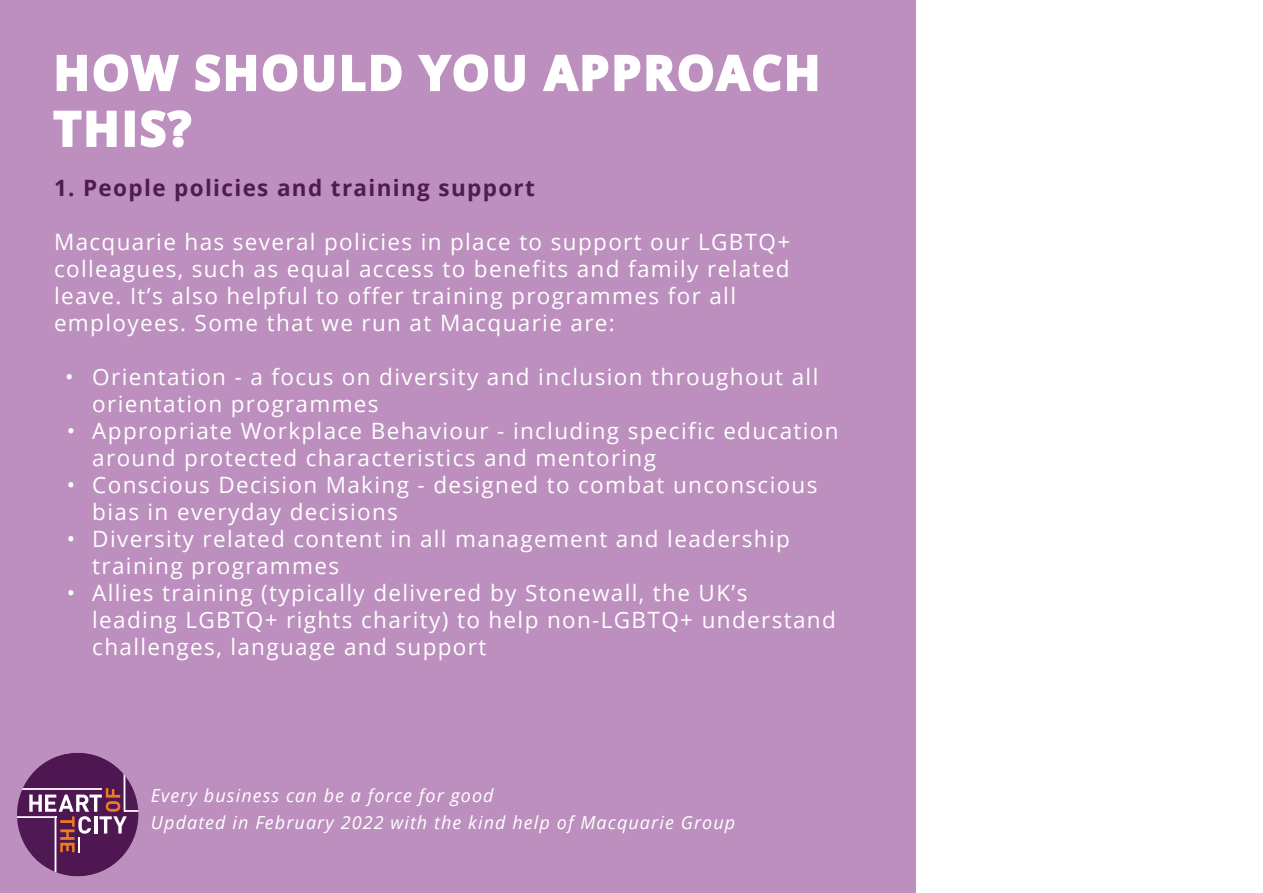
<style>
.page{position:relative;width:1263px;height:893px;background:#fff}
.page>*{position:absolute;margin:0;border:0;box-sizing:border-box;transform-origin:0 0}
.t1{font:700 46.5px/55.8px "Open Sans";letter-spacing:.06em;color:#fff}
.t2{font:22.5px/27px "Open Sans";letter-spacing:.06em;color:#fff}
.t3{font:700 22.5px "Open Sans";letter-spacing:.06em;color:#4f1b52}
.t4{font:italic 18px/27px "Open Sans";letter-spacing:.06em;color:#fff}
</style>
<div class="page">
<div style="left:0;top:0;width:915px;height:893px;background:#bc8fbe"></div>
<svg style="left:17px;top:753px;width:121px;height:123px"></svg>
<svg style="left:418px;top:54px;width:107px;height:38px"></svg>
<svg style="left:543px;top:54px;width:275px;height:38px"></svg>
<svg style="left:53px;top:54px;width:349px;height:94px"></svg>
<h1 class="t1" style="left:54px;top:44px;width:767px">HOW SHOULD YOU APPROACH<br>THIS?</h1>
<p class="t3" style="left:54px;top:172px;width:482px">1. People policies and training support</p>
<p class="t2" style="left:54px;top:228px;width:738px">Macquarie has several policies in place to support our LGBTQ+ colleagues, such as equal access to benefits and family related leave. It’s also helpful to offer training programmes for all employees. Some that we run at Macquarie are:</p>
<p class="t2" style="left:92px;top:363px;width:727px;text-indent:-27px">• Orientation - a focus on diversity and inclusion throughout all orientation programmes</p>
<p class="t2" style="left:92px;top:417px;width:748px;text-indent:-26px">• Appropriate Workplace Behaviour - including specific education around protected characteristics and mentoring</p>
<p class="t2" style="left:92px;top:471px;width:727px;text-indent:-26px">• Conscious Decision Making - designed to combat unconscious bias in everyday decisions</p>
<p class="t2" style="left:92px;top:525px;width:699px;text-indent:-26px">• Diversity related content in all management and leadership training programmes</p>
<p class="t2" style="left:92px;top:579px;width:745px;text-indent:-26px">• Allies training (typically delivered by Stonewall, the UK’s leading LGBTQ+ rights charity) to help non-LGBTQ+ understand challenges, language and support</p>
<p class="t4" style="left:151px;top:782px;width:586px">Every business can be a force for good<br>Updated in February 2022 with the kind help of Macquarie Group</p>
</div>
